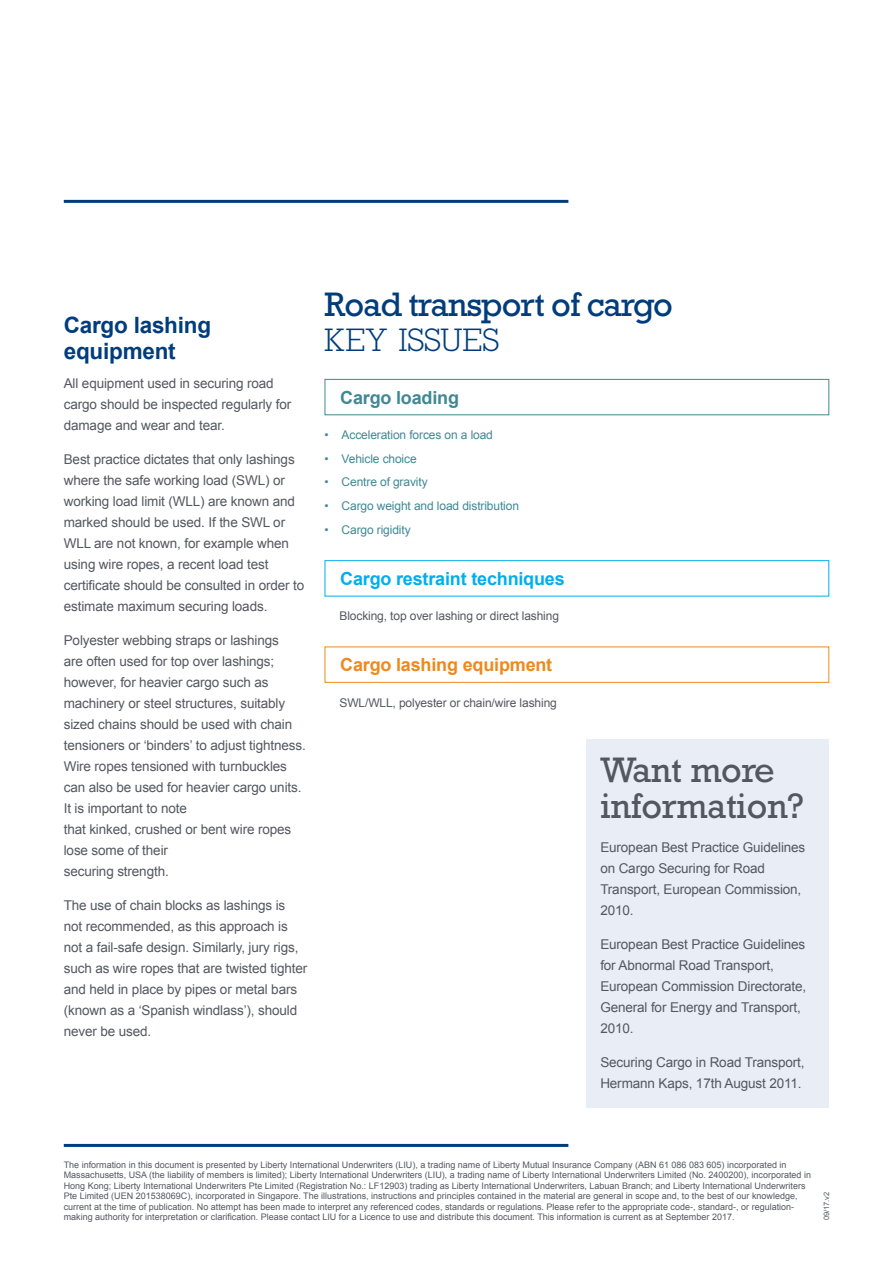
<style>
.page{position:relative;width:893px;height:1263px;background:#fff}
.page>*{position:absolute;margin:0;border:0;box-sizing:border-box;transform-origin:0 0}
.t1{font:36px/36px "Rockwell";letter-spacing:-.01em;color:#535860}
.Heading_Level_3{font:34.5px "Rockwell";letter-spacing:-.03em;color:#013d7d}
.Heading_Level_3-2{font:300 33px "Rockwell";letter-spacing:-.02em;color:#013d7d}
.Subhead_1{font:700 22.5px/25.5px "Arial";letter-spacing:-.01em;color:#013d7d}
.t2{font:700 18px "Arial";letter-spacing:-.01em;color:#00aeef}
.t3{font:700 18px "Arial";letter-spacing:-.01em;color:#ed891d}
.t4{font:700 18px "Arial";letter-spacing:-.01em;color:#408893}
.Body{font:13.5px/21px "Arial";letter-spacing:-.01em;color:#535860}
.Bullet_Points{font:12px "Arial";letter-spacing:-.01em;color:#408893}
.Bullet_Points-2{font:12px "Arial";letter-spacing:-.01em;color:#535860}
.Disclaimer_Body{font:9px/10.5px "Arial";color:#535860}
.t5{font:7.5px "Arial";color:#535860}
</style>
<div class="page">
<hr style="left:64px;top:200px;width:504px;height:3px;background:#013d7d">
<hr style="left:64px;top:1144px;width:504px;height:3px;background:#013d7d">
<div style="left:587px;top:739px;width:242px;height:369px;background:#e9eef6"></div>
<div style="left:325px;top:379px;width:504px;height:36px;border:1px solid #408893"></div>
<div style="left:325px;top:560px;width:504px;height:36px;border:1px solid #00aeef"></div>
<div style="left:325px;top:646px;width:504px;height:37px;border:1px solid #ed891d"></div>
<p class="Subhead_1" style="left:64px;top:313px;width:149px">Cargo lashing equipment</p>
<p class="Body" style="left:64px;top:373px;width:229px">All equipment used in securing road cargo should be inspected regularly for damage and wear and tear.</p>
<p class="Body" style="left:64px;top:449px;width:242px">Best practice dictates that only lashings where the safe working load (SWL) or working load limit (WLL) are known and marked should be used. If the SWL or WLL are not known, for example when using wire ropes, a recent load test certificate should be consulted in order to estimate maximum securing loads.</p>
<p class="Body" style="left:64px;top:630px;width:244px">Polyester webbing straps or lashings<br>are often used for top over lashings; however, for heavier cargo such as machinery or steel structures, suitably sized chains should be used with chain tensioners or ‘binders’ to adjust tightness.<br>Wire ropes tensioned with turnbuckles can also be used for heavier cargo units.<br>It is important to note<br>that kinked, crushed or bent wire ropes lose some of their<br>securing strength.</p>
<p class="Body" style="left:64px;top:895px;width:245px">The use of chain blocks as lashings is not recommended, as this approach is not a fail-safe design. Similarly, jury rigs, such as wire ropes that are twisted tighter and held in place by pipes or metal bars (known as a ‘Spanish windlass’), should never be used.</p>
<p class="Heading_Level_3" style="left:325px;top:285px;width:350px">Road transport of cargo</p>
<p class="Heading_Level_3-2" style="left:325px;top:321px;width:177px">KEY ISSUES</p>
<p class="t4" style="left:340px;top:385px;width:120px">Cargo loading</p>
<p class="Bullet_Points" style="left:325px;top:427px;width:170px">• Acceleration forces on a load</p>
<p class="Bullet_Points" style="left:325px;top:451px;width:94px">• Vehicle choice</p>
<p class="Bullet_Points" style="left:325px;top:474px;width:105px">• Centre of gravity</p>
<p class="Bullet_Points" style="left:325px;top:498px;width:196px">• Cargo weight and load distribution</p>
<p class="Bullet_Points" style="left:325px;top:522px;width:88px">• Cargo rigidity</p>
<p class="t2" style="left:340px;top:567px;width:226px">Cargo restraint techniques</p>
<p class="Bullet_Points-2" style="left:339px;top:608px;width:221px">Blocking, top over lashing or direct lashing</p>
<p class="t3" style="left:340px;top:653px;width:214px">Cargo lashing equipment</p>
<p class="Bullet_Points-2" style="left:339px;top:694px;width:219px">SWL/WLL, polyester or chain/wire lashing</p>
<p class="t1" style="left:600px;top:752px;width:205px">Want more information?</p>
<p class="Body" style="left:600px;top:837px;width:207px">European Best Practice Guidelines on Cargo Securing for Road<br>Transport, European Commission,<br>2010.</p>
<p class="Body" style="left:600px;top:934px;width:207px">European Best Practice Guidelines for Abnormal Road Transport,<br>European Commission Directorate,<br>General for Energy and Transport,<br>2010.</p>
<p class="Body" style="left:600px;top:1051px;width:206px">Securing Cargo in Road Transport,<br>Hermann Kaps, 17th August 2011.</p>
<p class="Disclaimer_Body" style="left:64px;top:1160px;width:749px">The information in this document is presented by Liberty International Underwriters (LIU), a trading name of Liberty Mutual Insurance Company (ABN 61 086 083 605) incorporated in Massachusetts, USA (the liability of members is limited); Liberty International Underwriters (LIU), a trading name of Liberty International Underwriters Limited (No. 2400200), incorporated in Hong Kong; Liberty International Underwriters Pte Limited (Registration No.: LF12903) trading as Liberty International Underwriters, Labuan Branch; and Liberty International Underwriters Pte Limited (UEN 201538069C), incorporated in Singapore. The illustrations, instructions and principles contained in the material are general in scope and, to the best of our knowledge, current at the time of publication. No attempt has been made to interpret any referenced codes, standards or regulations. Please refer to the appropriate code-, standard-, or regulation&shy;making authority for interpretation or clarification. Please contact LIU for a Licence to use and distribute this document. This information is current as at September 2017.</p>
<p class="t5" style="left:822px;top:1220px;width:30px;rotate:-90deg">09/17.v2</p>
</div>
